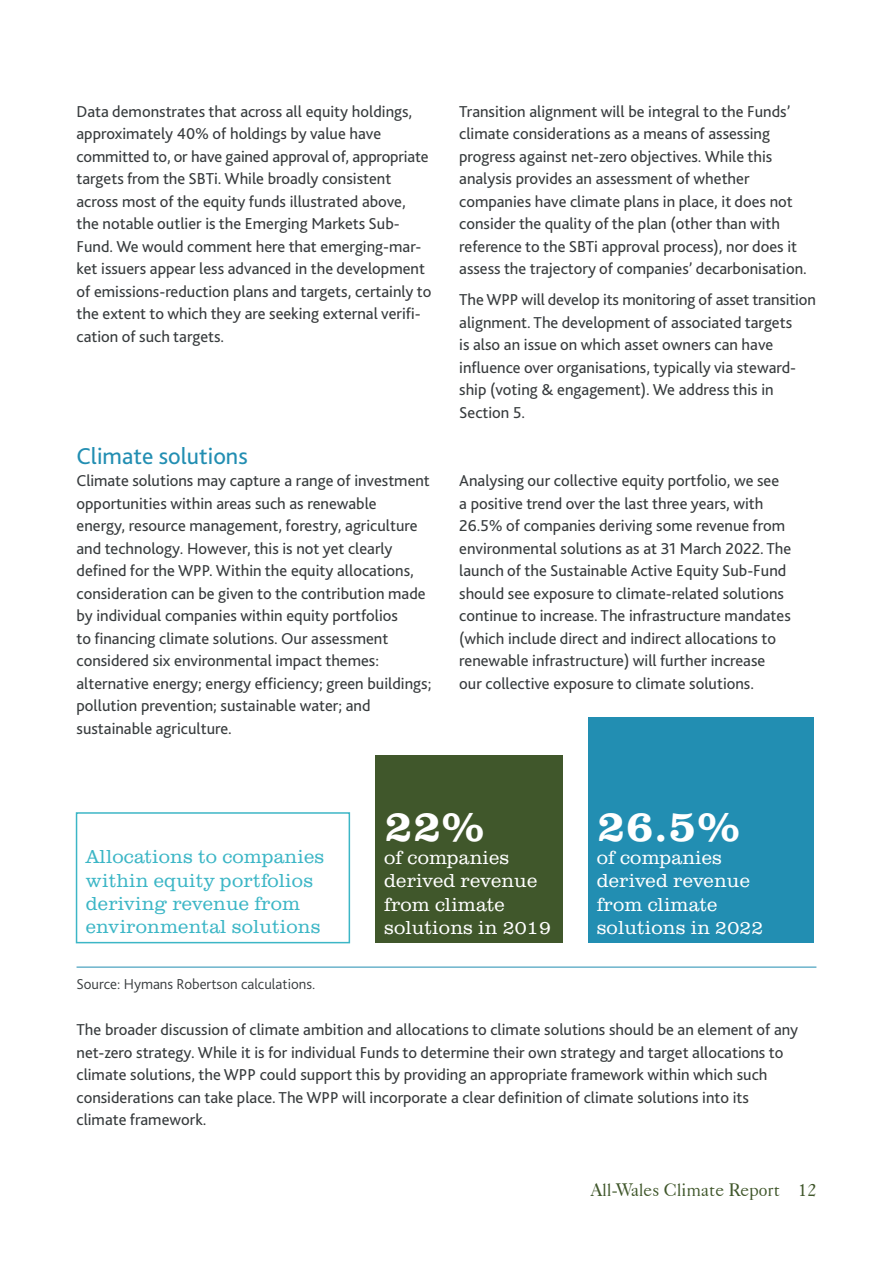
<style>
.page{position:relative;width:893px;height:1263px;background:#fff}
.page>*{position:absolute;margin:0;border:0;box-sizing:border-box;transform-origin:0 0}
.Head_1_Section_heads{font:500 45px "Clarendon URW";color:#fff}
.H2_Subheads{font:24px "Bliss 2";color:#228eb2}
.Head_1_Section_heads-2{font:300 19.5px/23.4px "Clarendon URW";letter-spacing:.01em;color:#fff}
.Head_1_Section_heads-3{font:300 19.5px/23.4px "Clarendon URW";letter-spacing:.01em;color:#3cb6c6}
.t1{font:18px "Caslon 540 BT";color:#40572b}
.Body{font:16.5px/22.5px "Bliss 2";color:#373b3d}
.Source_with_rule{font:300 15px "Bliss 2";color:#373b3d}
</style>
<div class="page">
<div style="left:76px;top:812px;width:274px;height:131px;border:2px solid #3cb6c6"></div>
<hr style="left:77px;top:967px;width:739px;height:1px;background:#228eb2">
<div style="left:376px;top:755px;width:187px;height:188px;background:#40572b"></div>
<div style="left:588px;top:717px;width:226px;height:226px;background:#228eb2"></div>
<p class="Body" style="left:77px;top:100px;width:356px">Data demonstrates that across all equity holdings, approximately 40% of holdings by value have committed to, or have gained approval of, appropriate targets from the SBTi. While broadly consistent across most of the equity funds illustrated above, the notable outlier is the Emerging Markets Sub-Fund. We would comment here that emerging-mar&shy;ket issuers appear less advanced in the development of emissions-reduction plans and targets, certainly to the extent to which they are seeking external verifi&shy;cation of such targets.</p>
<p class="Body" style="left:459px;top:100px;width:349px">Transition alignment will be integral to the Funds’ climate considerations as a means of assessing progress against net-zero objectives. While this analysis provides an assessment of whether companies have climate plans in place, it does not consider the quality of the plan (other than with reference to the SBTi approval process), nor does it assess the trajectory of companies’ decarbonisation.</p>
<p class="Body" style="left:459px;top:288px;width:358px">The WPP will develop its monitoring of asset transition alignment. The development of associated targets<br>is also an issue on which asset owners can have influence over organisations, typically via steward&shy;ship (voting &amp; engagement). We address this in Section 5.</p>
<p class="H2_Subheads" style="left:77px;top:441px;width:173px">Climate solutions</p>
<p class="Body" style="left:77px;top:469px;width:356px">Climate solutions may capture a range of investment opportunities within areas such as renewable<br>energy, resource management, forestry, agriculture and technology. However, this is not yet clearly defined for the WPP. Within the equity allocations, consideration can be given to the contribution made by individual companies within equity portfolios<br>to financing climate solutions. Our assessment considered six environmental impact themes: alternative energy; energy efficiency; green buildings; pollution prevention; sustainable water; and sustainable agriculture.</p>
<p class="Body" style="left:459px;top:469px;width:334px">Analysing our collective equity portfolio, we see<br>a positive trend over the last three years, with 26.5% of companies deriving some revenue from environmental solutions as at 31 March 2022. The launch of the Sustainable Active Equity Sub-Fund should see exposure to climate-related solutions continue to increase. The infrastructure mandates (which include direct and indirect allocations to renewable infrastructure) will further increase our collective exposure to climate solutions.</p>
<p class="Head_1_Section_heads-3" style="left:86px;top:844px;width:240px">Allocations to companies within equity portfolios deriving revenue from environmental solutions</p>
<p class="Source_with_rule" style="left:77px;top:974px;width:240px">Source: Hymans Robertson calculations.</p>
<p class="Head_1_Section_heads" style="left:384px;top:793px;width:102px">22%</p>
<p class="Head_1_Section_heads-2" style="left:384px;top:845px;width:168px">of companies derived revenue from climate solutions in 2019</p>
<p class="Head_1_Section_heads" style="left:597px;top:793px;width:145px">26.5%</p>
<p class="Head_1_Section_heads-2" style="left:597px;top:845px;width:168px">of companies derived revenue from climate solutions in 2022</p>
<p class="Body" style="left:77px;top:1018px;width:723px">The broader discussion of climate ambition and allocations to climate solutions should be an element of any net-zero strategy. While it is for individual Funds to determine their own strategy and target allocations to climate solutions, the WPP could support this by providing an appropriate framework within which such considerations can take place. The WPP will incorporate a clear definition of climate solutions into its climate framework.</p>
<p class="t1" style="left:591px;top:1178px;width:227px">All-Wales Climate Report 12</p>
</div>
